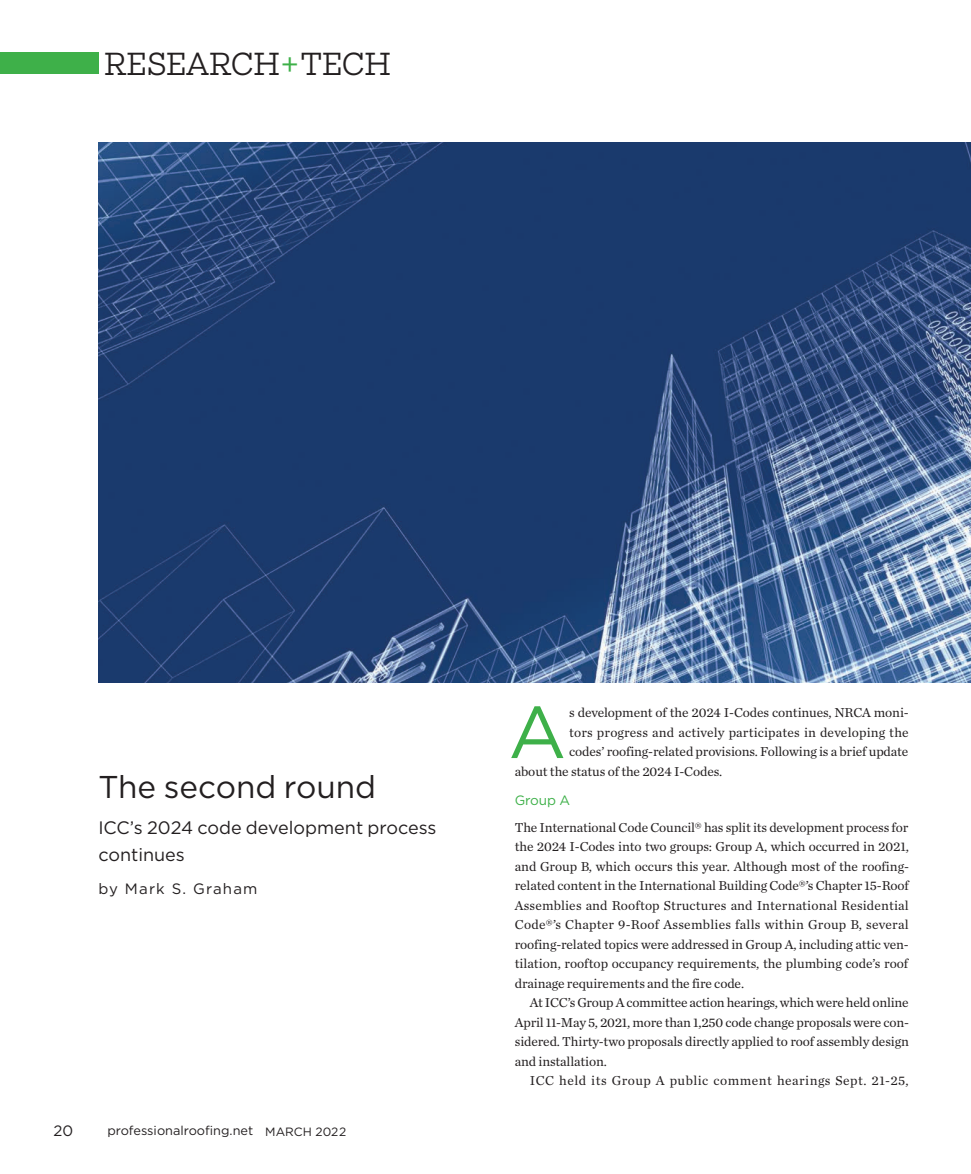
<style>
.page{position:relative;width:971px;height:1174px;background:#fff}
.page>*{position:absolute;margin:0;border:0;box-sizing:border-box;transform-origin:0 0}
.t1{font:73.35px "Gotham";color:#3eb049}
.t2{font:31.5px "Gotham";color:#231f20}
.t3{font:300 30px "Salvo Serif";letter-spacing:-.005em;color:#231f20}
.t4{font:18px/27px "Gotham";color:#231f20}
.t5{font:15px "Gotham";letter-spacing:.08em;color:#231f20}
.t6{font:13.5px/19.5px "Chronicle Text G1";letter-spacing:-.01em;color:#231f20;text-align:justify}
.t7{font:13.5px "Chronicle Text G1";letter-spacing:.01em;color:#231f20}
.t8{font:13.5px "Chronicle Text G1";letter-spacing:.035em;color:#231f20}
.t9{font:13.5px "Gotham";color:#3eb049}
.t10{font:12.75px "Gotham";color:#231f20}
.s1{color:#3eb049}
.s2{font-size:12px}
</style>
<div class="page">
<div style="left:0;top:52px;width:98px;height:22px;background:#3eb049"></div>
<img style="left:99px;top:143px;width:872px;height:539px">
<h3 class="t3" style="left:104px;top:43px;width:288px">RESEARCH<span class="s1">+</span>TECH</h3>
<h2 class="t2" style="left:98px;top:766px;width:279px">The second round</h2>
<h3 class="t4" style="left:98px;top:813px;width:340px">ICC’s 2024 code development process continues</h3>
<p class="t5" style="left:98px;top:878px;width:161px">by Mark S. Graham</p>
<p class="t5" style="left:53px;top:1120px;width:21px">20</p>
<p class="t10" style="left:107px;top:1122px;width:240px">professionalroofing.net <span class="s2">MARCH 2022</span></p>
<h1 class="t1" style="left:508px;top:685px;width:59px">A</h1>
<p class="t6" style="left:569px;top:702px;width:341px">s development of the 2024 I-Codes continues, NRCA moni-</p>
<p class="t7" style="left:569px;top:722px;width:341px">tors progress and actively participates in developing the</p>
<p class="t6" style="left:569px;top:741px;width:341px">codes’ roofing-related provisions. Following is a brief update</p>
<p class="t6" style="left:515px;top:760px;width:209px">about the status of the 2024 I-Codes.</p>
<p class="t9" style="left:515px;top:791px;width:57px">Group A</p>
<p class="t6" style="left:515px;top:816px;width:396px">The International Code Council® has split its development process for the 2024 I-Codes into two groups: Group A, which occurred in 2021, and Group B, which occurs this year. Although most of the roofing&shy;related content in the International Building Code®’s Chapter 15-Roof Assemblies and Rooftop Structures and International Residential Code®’s Chapter 9-Roof Assemblies falls within Group B, several roofing-related topics were addressed in Group A, including attic ven&shy;tilation, rooftop occupancy requirements, the plumbing code’s roof drainage requirements and the fire code.</p>
<p class="t6" style="left:515px;top:991px;width:396px;text-indent:15px">At ICC’s Group A committee action hearings, which were held online April 11-May 5, 2021, more than 1,250 code change proposals were con&shy;sidered. Thirty-two proposals directly applied to roof assembly design and installation.</p>
<p class="t8" style="left:530px;top:1070px;width:380px">ICC held its Group A public comment hearings Sept. 21-25,</p>
</div>
